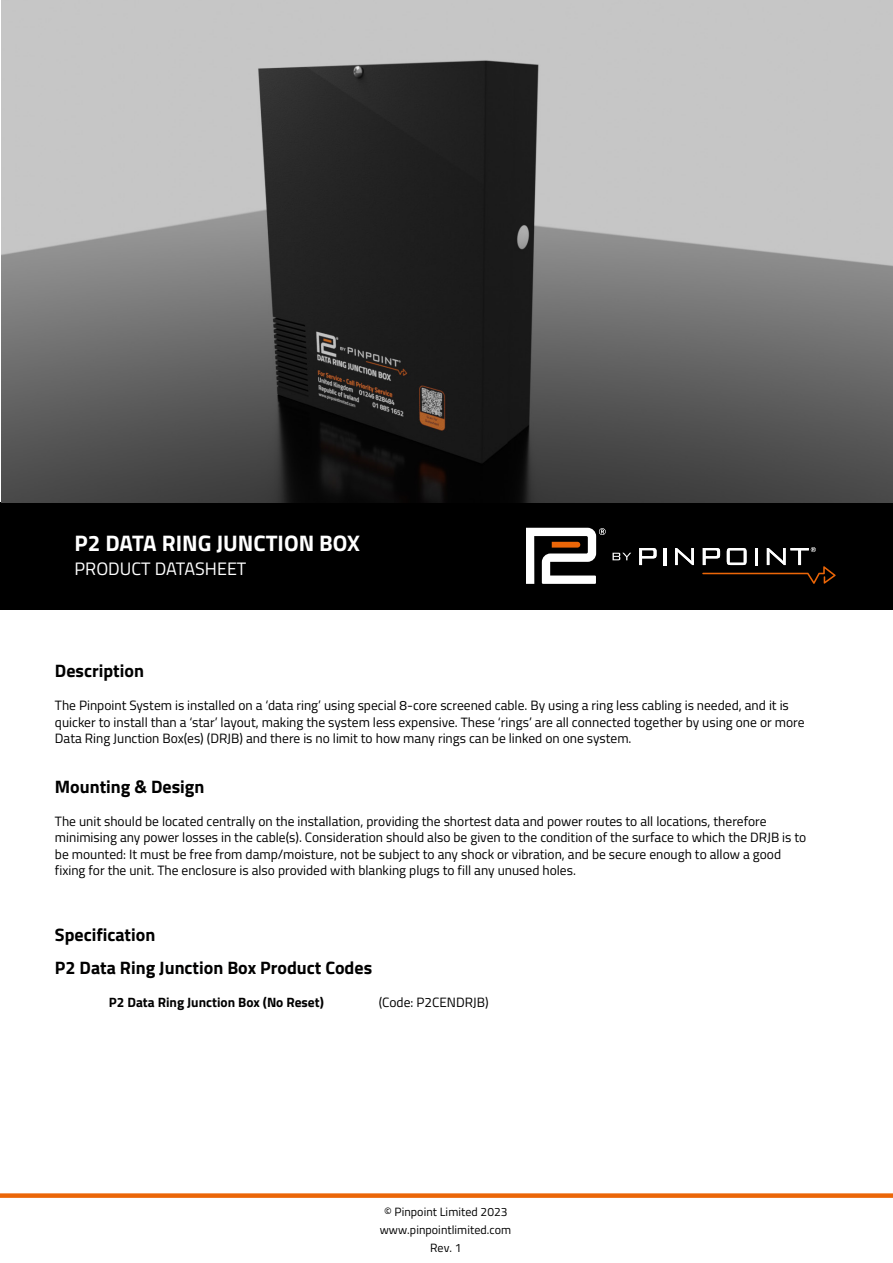
<style>
.page{position:relative;width:893px;height:1263px;background:#fff}
.page>*{position:absolute;margin:0;border:0;box-sizing:border-box;transform-origin:0 0}
.t1{font:700 22.5px "Titillium Web";color:#fff}
.t2{font:700 18px/33px "Titillium Web";color:#010000}
.t3{font:700 18px "Titillium Web";color:#000}
.t4{font:18px "Titillium Web";color:#fff}
.t5{font:13.5px/16.5px "Titillium Web";color:#010000}
.t6{font:13.5px/16.5px "Titillium Web";color:#000}
.t7{font:700 13.5px "Titillium Web";color:#010000}
.t8{font:12px/18px "Titillium Web";letter-spacing:.005em;color:#000;text-align:center}
</style>
<div class="page">
<div style="left:0;top:502px;width:893px;height:107px;background:#000"></div>
<div style="left:0;top:1193px;width:893px;height:5px;background:#eb6608"></div>
<svg style="left:526px;top:528px;width:80px;height:56px"></svg>
<svg style="left:639px;top:548px;width:18px;height:17px"></svg>
<hr style="left:663px;top:548px;width:3px;height:17px;background:#fff">
<svg style="left:675px;top:548px;width:19px;height:17px"></svg>
<svg style="left:702px;top:547px;width:134px;height:37px"></svg>
<svg style="left:613px;top:553px;width:18px;height:7px"></svg>
<img style="left:1px;top:1px;width:892px;height:501px">
<h1 class="t1" style="left:75px;top:526px;width:287px">P2 DATA RING JUNCTION BOX</h1>
<h2 class="t4" style="left:75px;top:555px;width:173px">PRODUCT DATASHEET</h2>
<h2 class="t3" style="left:55px;top:657px;width:91px">Description</h2>
<p class="t6" style="left:55px;top:697px;width:751px">The Pinpoint System is installed on a ‘data ring’ using special 8-core screened cable. By using a ring less cabling is needed, and it is quicker to install than a ‘star’ layout, making the system less expensive. These ‘rings’ are all connected together by using one or more<br>Data Ring Junction Box(es) (DRJB) and there is no limit to how many rings can be linked on one system.</p>
<h2 class="t3" style="left:55px;top:773px;width:151px">Mounting &amp; Design</h2>
<p class="t5" style="left:55px;top:812px;width:753px">The unit should be located centrally on the installation, providing the shortest data and power routes to all locations, therefore minimising any power losses in the cable(s). Consideration should also be given to the condition of the surface to which the DRJB is to be mounted: It must be free from damp/moisture, not be subject to any shock or vibration, and be secure enough to allow a good fixing for the unit. The enclosure is also provided with blanking plugs to fill any unused holes.</p>
<h2 class="t2" style="left:55px;top:918px;width:319px">Specification<br>P2 Data Ring Junction Box Product Codes</h2>
<p class="t7" style="left:109px;top:992px;width:217px">P2 Data Ring Junction Box (No Reset)</p>
<p class="t5" style="left:379px;top:994px;width:111px">(Code: P2CENDRJB)</p>
<p class="t8" style="left:380px;top:1202px;width:133px">© Pinpoint Limited 2023 www.pinpointlimited.com<br>Rev. 1</p>
</div>
